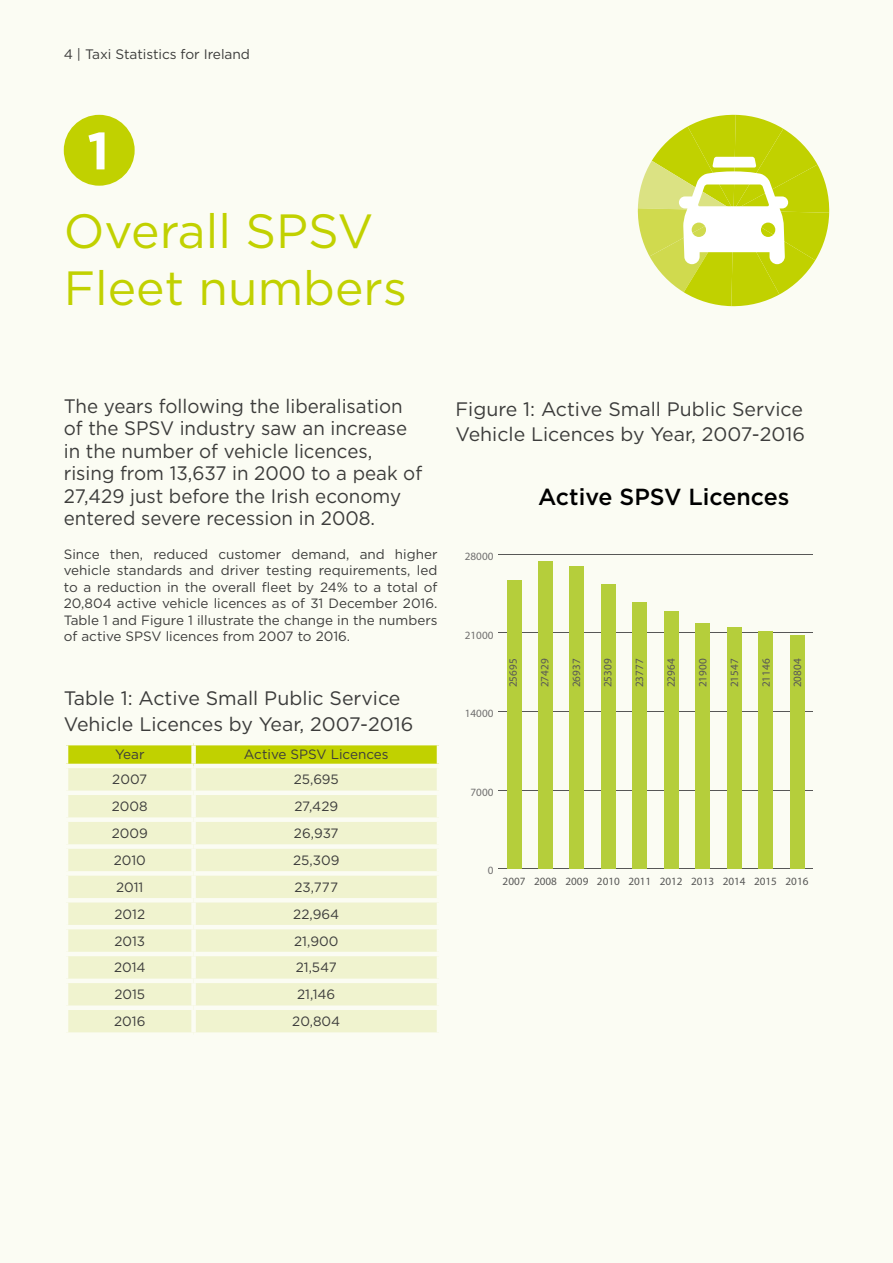
<style>
.page{position:relative;width:893px;height:1263px;background:#fbfcf3}
.page>*{position:absolute;margin:0;border:0;box-sizing:border-box;transform-origin:0 0}
.NO{font:700 52.5px "Gotham";color:#fff}
._00_H{font:48px/57.6px "Gotham";color:#c1d100}
.t1{font:500 23.25px "Gotham";color:#000}
._03_Intro{font:19.5px/22.5px "Gotham";color:#3c3c3b;scale:.96 1}
.Tab-name{font:19.5px/25.5px "Gotham";color:#3c3c3b}
.t2{font:13.65px "Gotham";letter-spacing:-.005em;color:#3c3c3b}
._02_M{font:13.5px/16.5px "Gotham";color:#3c3c3b;text-align:justify}
.T_Main{font:13.5px "Gotham";color:#3c3c3b}
.T_Header{font:13.5px "Gotham";color:#3c3c3b}
.t3{font:11.1px "Myriad Pro";color:#575756}
.t4{font:11.1px "Myriad Pro";color:#706f6f}
</style>
<div class="page">
<div style="left:64px;top:115px;width:71px;height:71px;background:#c1d100;border-radius:50%"></div>
<svg style="left:68px;top:745px;width:369px;height:19px"></svg>
<div style="left:68px;top:768px;width:369px;height:264px;background:#f0f3cf"></div>
<div style="left:191px;top:745px;width:5px;height:19px;background:#fbfcf3"></div>
<div style="left:191px;top:768px;width:5px;height:22px;background:#fbfcf3"></div>
<div style="left:64px;top:790px;width:130px;height:5px;background:#fbfcf3"></div>
<div style="left:194px;top:790px;width:247px;height:5px;background:#fbfcf3"></div>
<div style="left:191px;top:795px;width:5px;height:22px;background:#fbfcf3"></div>
<div style="left:64px;top:817px;width:130px;height:5px;background:#fbfcf3"></div>
<div style="left:194px;top:817px;width:247px;height:5px;background:#fbfcf3"></div>
<div style="left:191px;top:822px;width:5px;height:22px;background:#fbfcf3"></div>
<div style="left:64px;top:844px;width:130px;height:5px;background:#fbfcf3"></div>
<div style="left:194px;top:844px;width:247px;height:5px;background:#fbfcf3"></div>
<div style="left:191px;top:849px;width:5px;height:22px;background:#fbfcf3"></div>
<div style="left:64px;top:871px;width:130px;height:5px;background:#fbfcf3"></div>
<div style="left:194px;top:871px;width:247px;height:5px;background:#fbfcf3"></div>
<div style="left:191px;top:876px;width:5px;height:22px;background:#fbfcf3"></div>
<hr style="left:64px;top:898px;width:130px;height:4px;background:#fbfcf3">
<hr style="left:194px;top:898px;width:247px;height:4px;background:#fbfcf3">
<div style="left:191px;top:902px;width:5px;height:23px;background:#fbfcf3"></div>
<hr style="left:64px;top:925px;width:130px;height:4px;background:#fbfcf3">
<hr style="left:194px;top:925px;width:247px;height:4px;background:#fbfcf3">
<div style="left:191px;top:929px;width:5px;height:23px;background:#fbfcf3"></div>
<hr style="left:64px;top:952px;width:130px;height:4px;background:#fbfcf3">
<hr style="left:194px;top:952px;width:247px;height:4px;background:#fbfcf3">
<div style="left:191px;top:956px;width:5px;height:23px;background:#fbfcf3"></div>
<hr style="left:64px;top:979px;width:130px;height:4px;background:#fbfcf3">
<hr style="left:194px;top:979px;width:247px;height:4px;background:#fbfcf3">
<div style="left:191px;top:983px;width:5px;height:22px;background:#fbfcf3"></div>
<div style="left:64px;top:1005px;width:130px;height:5px;background:#fbfcf3"></div>
<div style="left:194px;top:1005px;width:247px;height:5px;background:#fbfcf3"></div>
<div style="left:191px;top:1010px;width:5px;height:22px;background:#fbfcf3"></div>
<hr style="left:498px;top:868px;width:315px;height:1px;background:#575756">
<hr style="left:498px;top:790px;width:315px;height:1px;background:#575756">
<hr style="left:498px;top:711px;width:315px;height:1px;background:#575756">
<hr style="left:498px;top:632px;width:315px;height:1px;background:#575756">
<hr style="left:498px;top:554px;width:315px;height:1px;background:#575756">
<div style="left:507px;top:580px;width:14px;height:289px;background:#b5ce3b"></div>
<div style="left:538px;top:561px;width:15px;height:308px;background:#b5ce3b"></div>
<div style="left:570px;top:566px;width:14px;height:303px;background:#b5ce3b"></div>
<div style="left:601px;top:585px;width:14px;height:284px;background:#b5ce3b"></div>
<div style="left:633px;top:602px;width:14px;height:267px;background:#b5ce3b"></div>
<div style="left:664px;top:611px;width:14px;height:258px;background:#b5ce3b"></div>
<div style="left:696px;top:623px;width:14px;height:246px;background:#b5ce3b"></div>
<div style="left:727px;top:627px;width:14px;height:242px;background:#b5ce3b"></div>
<div style="left:758px;top:631px;width:15px;height:238px;background:#b5ce3b"></div>
<div style="left:790px;top:635px;width:14px;height:234px;background:#b5ce3b"></div>
<svg style="left:637px;top:114px;width:193px;height:193px"></svg>
<p class="t2" style="left:64px;top:47px;width:188px">4 | Taxi Statistics for Ireland</p>
<p class="NO" style="left:87px;top:120px;width:24px">1</p>
<p class="_00_H" style="left:64px;top:201px;width:345px">Overall SPSV<br>Fleet numbers</p>
<p class="_03_Intro" style="left:64px;top:394px;width:375px">The years following the liberalisation of the SPSV industry saw an increase in the number of vehicle licences, rising from 13,637 in 2000 to a peak of 27,429 just before the Irish economy entered severe recession in 2008.</p>
<p class="_02_M" style="left:64px;top:546px;width:375px">Since then, reduced customer demand, and higher vehicle standards and driver testing requirements, led to a reduction in the overall fleet by 24% to a total of 20,804 active vehicle licences as of 31 December 2016.<br>Table 1 and Figure 1 illustrate the change in the numbers of active SPSV licences from 2007 to 2016.</p>
<p class="Tab-name" style="left:64px;top:685px;width:351px">Table 1: Active Small Public Service<br>Vehicle Licences by Year, 2007-2016</p>
<p class="T_Header" style="left:115px;top:747px;width:31px">Year</p>
<p class="T_Header" style="left:244px;top:747px;width:146px">Active SPSV Licences</p>
<p class="T_Main" style="left:112px;top:772px;width:37px">2007</p>
<p class="T_Main" style="left:294px;top:772px;width:47px">25,695</p>
<p class="T_Main" style="left:112px;top:799px;width:37px">2008</p>
<p class="T_Main" style="left:294px;top:799px;width:45px">27,429</p>
<p class="T_Main" style="left:112px;top:826px;width:38px">2009</p>
<p class="T_Main" style="left:294px;top:826px;width:46px">26,937</p>
<p class="T_Main" style="left:114px;top:853px;width:34px">2010</p>
<p class="T_Main" style="left:293px;top:853px;width:48px">25,309</p>
<p class="T_Main" style="left:116px;top:879px;width:29px">2011</p>
<p class="T_Main" style="left:295px;top:879px;width:45px">23,777</p>
<p class="T_Main" style="left:115px;top:906px;width:32px">2012</p>
<p class="T_Main" style="left:293px;top:906px;width:48px">22,964</p>
<p class="T_Main" style="left:114px;top:933px;width:32px">2013</p>
<p class="T_Main" style="left:294px;top:933px;width:46px">21,900</p>
<p class="T_Main" style="left:114px;top:960px;width:33px">2014</p>
<p class="T_Main" style="left:296px;top:960px;width:43px">21,547</p>
<p class="T_Main" style="left:114px;top:987px;width:32px">2015</p>
<p class="T_Main" style="left:297px;top:987px;width:40px">21,146</p>
<p class="T_Main" style="left:114px;top:1014px;width:33px">2016</p>
<p class="T_Main" style="left:292px;top:1014px;width:49px">20,804</p>
<p class="Tab-name" style="left:455px;top:396px;width:351px">Figure 1: Active Small Public Service<br>Vehicle Licences by Year, 2007-2016</p>
<p class="t4" style="left:465px;top:550px;width:30px">28000</p>
<p class="t1" style="left:538px;top:481px;width:253px">Active SPSV Licences</p>
<p class="t4" style="left:465px;top:629px;width:30px">21000</p>
<p class="t4" style="left:465px;top:707px;width:30px">14000</p>
<p class="t3" style="left:507px;top:687px;width:30px;rotate:-90deg">25695</p>
<p class="t3" style="left:539px;top:687px;width:30px;rotate:-90deg">27429</p>
<p class="t3" style="left:570px;top:687px;width:30px;rotate:-90deg">26937</p>
<p class="t3" style="left:602px;top:687px;width:30px;rotate:-90deg">25309</p>
<p class="t3" style="left:633px;top:687px;width:30px;rotate:-90deg">23777</p>
<p class="t3" style="left:665px;top:687px;width:30px;rotate:-90deg">22964</p>
<p class="t3" style="left:697px;top:687px;width:30px;rotate:-90deg">21900</p>
<p class="t3" style="left:728px;top:687px;width:30px;rotate:-90deg">21547</p>
<p class="t3" style="left:760px;top:687px;width:30px;rotate:-90deg">21146</p>
<p class="t3" style="left:791px;top:687px;width:30px;rotate:-90deg">20804</p>
<p class="t4" style="left:471px;top:786px;width:24px">7000</p>
<p class="t4" style="left:488px;top:864px;width:7px">0</p>
<p class="t3" style="left:503px;top:875px;width:307px">2007 2008 2009 2010 2011 2012 2013 2014 2015 2016</p>
</div>
